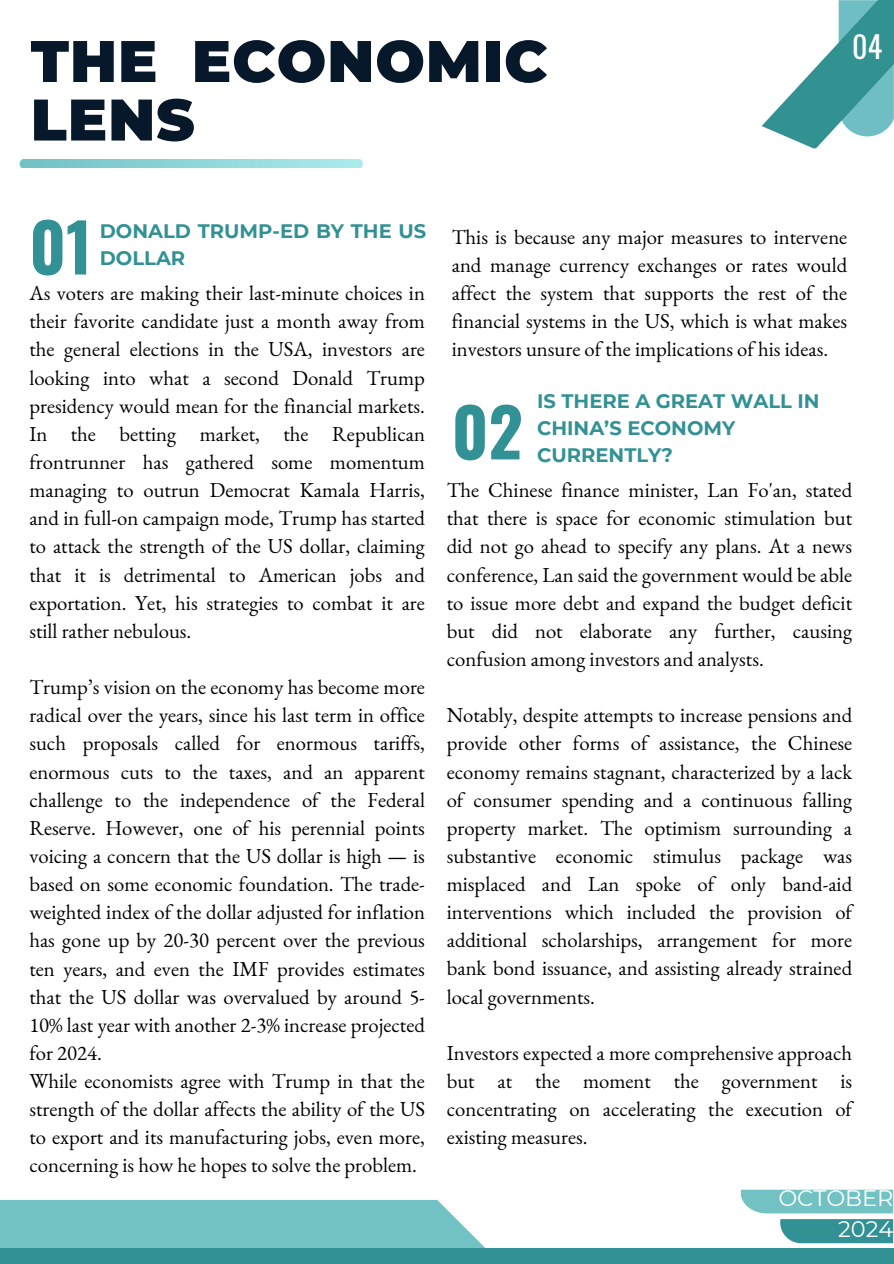
<style>
.page{position:relative;width:894px;height:1264px;background:#fff}
.page>*{position:absolute;margin:0;border:0;box-sizing:border-box;transform-origin:0 0}
.t1{font:700 66.75px "Oswald";color:#329194}
.t2{font:900 58.5px/58.5px "Montserrat";letter-spacing:.015em;color:#07182a}
.t3{font:30px "Oswald";color:#fff}
.t4{font:22.5px/30.3px "Montserrat";color:#fff;text-align:right}
.t5{font:20.7px/28.2px "EB Garamond";color:#000;text-align:justify}
.t6{font:700 19.5px/27px "Montserrat";color:#329194}
</style>
<div class="page">
<img style="left:19px;top:160px;width:344px;height:8px">
<svg style="left:272px;top:1200px;width:213px;height:48px;background:#81c8ca"></svg>
<div style="left:0;top:1199px;width:272px;height:64px;background:#72c2c4"></div>
<svg style="left:740px;top:1189px;width:152px;height:24px;background:#7bc5c7"></svg>
<svg style="left:780px;top:1219px;width:112px;height:25px;background:#40989b"></svg>
<div style="left:0;top:1248px;width:892px;height:15px;background:#329194"></div>
<img style="left:761px;top:0;width:132px;height:149px">
<h3 class="t2" style="left:31px;top:32px;width:518px">THE ECONOMIC<br>LENS</h3>
<p class="t3" style="left:851px;top:23px;width:31px">04</p>
<h3 class="t1" style="left:29px;top:195px;width:64px">01</h3>
<h3 class="t6" style="left:100px;top:217px;width:328px">DONALD TRUMP-ED BY THE US</h3>
<h3 class="t6" style="left:100px;top:244px;width:87px">DOLLAR</h3>
<p class="t5" style="left:29px;top:279px;width:397px">As voters are making their last-minute choices in their favorite candidate just a month away from the general elections in the USA, investors are looking into what a second Donald Trump presidency would mean for the financial markets.<br>In the betting market, the Republican frontrunner has gathered some momentum managing to outrun Democrat Kamala Harris, and in full-on campaign mode, Trump has started to attack the strength of the US dollar, claiming that it is detrimental to American jobs and exportation. Yet, his strategies to combat it are still rather nebulous.</p>
<p class="t5" style="left:29px;top:672px;width:397px;text-align:left">Trump’s vision on the economy has become more radical over the years, since his last term in office such proposals called for enormous tariffs, enormous cuts to the taxes, and an apparent challenge to the independence of the Federal Reserve. However, one of his perennial points voicing a concern that the US dollar is high — is based on some economic foundation. The trade&shy;weighted index of the dollar adjusted for inflation has gone up by 20-30 percent over the previous ten years, and even the IMF provides estimates that the US dollar was overvalued by around 5- 10% last year with another 2-3% increase projected for 2024.<br>While economists agree with Trump in that the strength of the dollar affects the ability of the US to export and its manufacturing jobs, even more, concerning is how he hopes to solve the problem.</p>
<h2 class="t5" style="left:451px;top:222px;width:397px">This is because any major measures to intervene and manage currency exchanges or rates would affect the system that supports the rest of the financial systems in the US, which is what makes investors unsure of the implications of his ideas.</h2>
<p class="t6" style="left:537px;top:387px;width:284px">IS THERE A GREAT WALL IN<br>CHINA’S ECONOMY<br>CURRENTLY?</p>
<h3 class="t5" style="left:446px;top:475px;width:407px">The Chinese finance minister, Lan Fo'an, stated that there is space for economic stimulation but did not go ahead to specify any plans. At a news conference, Lan said the government would be able to issue more debt and expand the budget deficit but did not elaborate any further, causing confusion among investors and analysts.</h3>
<h3 class="t5" style="left:446px;top:700px;width:407px">Notably, despite attempts to increase pensions and provide other forms of assistance, the Chinese economy remains stagnant, characterized by a lack of consumer spending and a continuous falling property market. The optimism surrounding a substantive economic stimulus package was misplaced and Lan spoke of only band-aid interventions which included the provision of additional scholarships, arrangement for more bank bond issuance, and assisting already strained local governments.</h3>
<h3 class="t5" style="left:446px;top:1038px;width:407px">Investors expected a more comprehensive approach but at the moment the government is concentrating on accelerating the execution of existing measures.</h3>
<p class="t1" style="left:451px;top:380px;width:73px">02</p>
<p class="t4" style="left:778px;top:1183px;width:117px">OCTOBER<br>2024</p>
</div>
